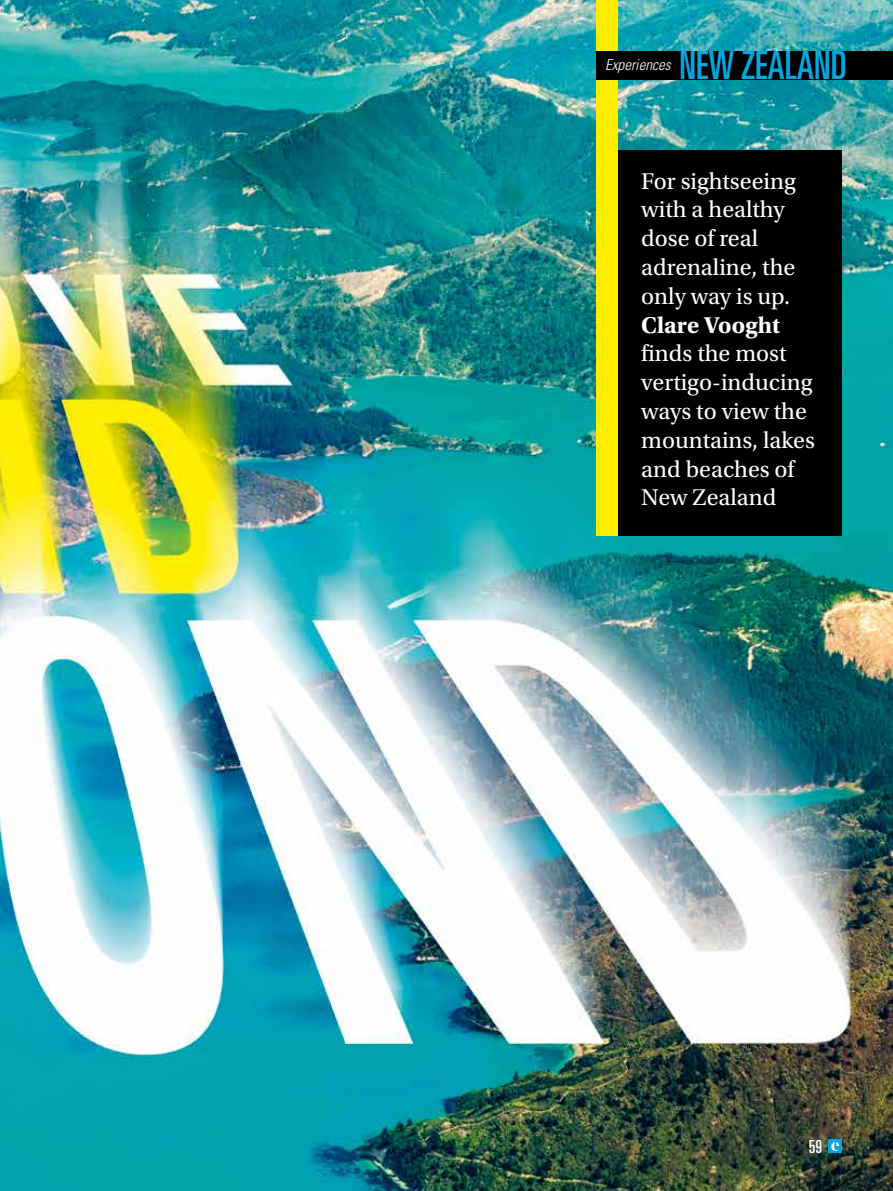
<style>
.page{position:relative;width:893px;height:1191px;background:#fff}
.page>*{position:absolute;margin:0;border:0;box-sizing:border-box;transform-origin:0 0}
.t1{font:ultra-condensed 38.85px "Univers LT Std";color:#00a8e2}
.t2{font:24px/28.8px "Utopia Std";color:#fff}
.t3{font:700 24px "Utopia Std";color:#fff}
.t4{font:ultra-condensed 18px "Univers LT Std";color:#fff}
.t5{font:italic 300 condensed 15.15px "Univers LT Std";color:#fff}
</style>
<div class="page">
<img style="left:0;top:0;width:893px;height:1191px">
<div style="left:605px;top:150px;width:237px;height:385px;background:#000"></div>
<div style="left:597px;top:0;width:21px;height:535px;background:#ffed00"></div>
<div style="left:597px;top:51px;width:296px;height:28px;background:#000"></div>
<div style="left:829px;top:1140px;width:13px;height:13px;background:#00a8e2"></div>
<svg style="left:831px;top:1142px;width:8px;height:8px"></svg>
<p class="t5" style="left:605px;top:56px;width:67px">Experiences</p>
<h1 class="t1" style="left:680px;top:43px;width:168px">NEW ZEALAND</h1>
<p class="t2" style="left:641px;top:167px;width:156px">For sightseeing with a healthy dose of real adrenaline, the only way is up.</p>
<p class="t3" style="left:641px;top:311px;width:140px">Clare Vooght</p>
<p class="t2" style="left:641px;top:340px;width:175px">finds the most vertigo-inducing ways to view the mountains, lakes and beaches of<br>New Zealand</p>
<p class="t4" style="left:809px;top:1136px;width:15px">59</p>
</div>
